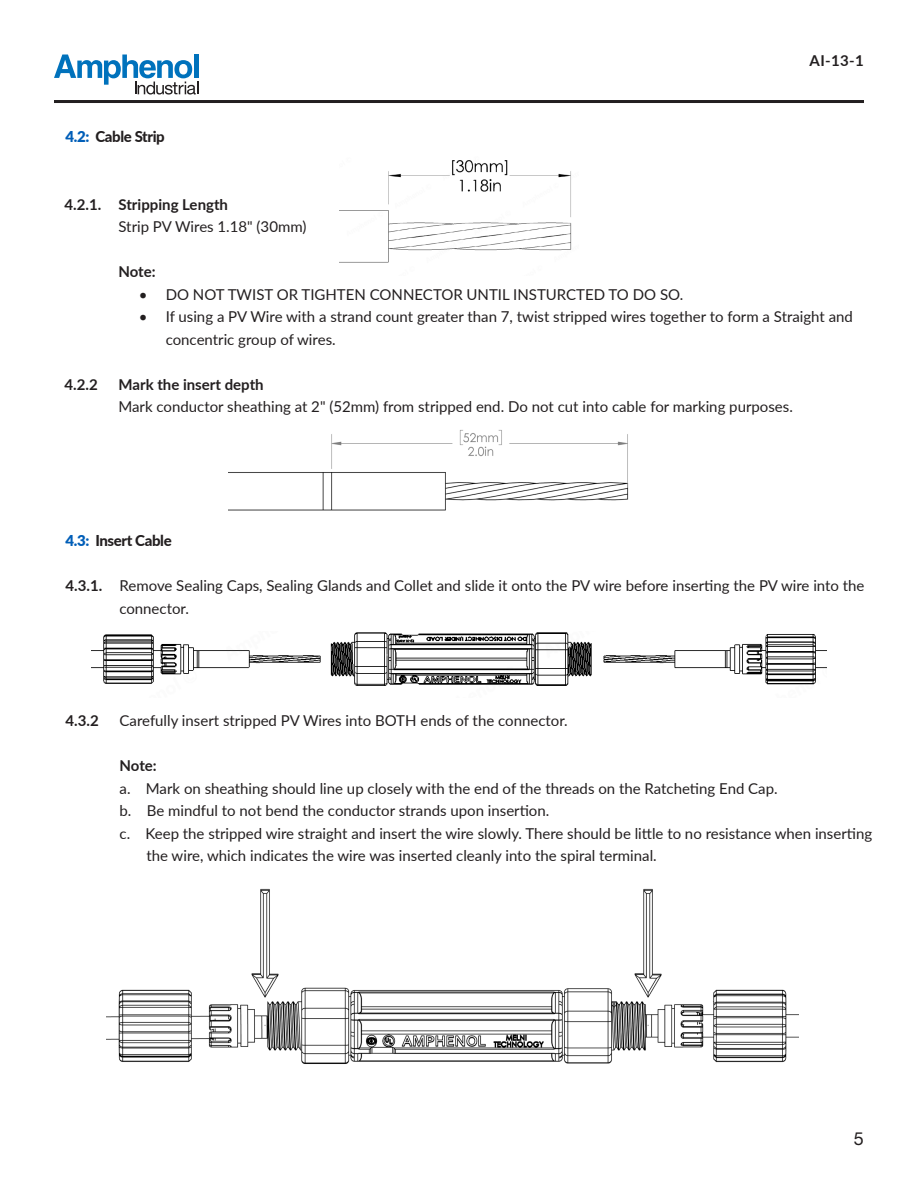
<style>
.page{position:relative;width:918px;height:1188px;background:#fff}
.page>*{position:absolute;margin:0;border:0;box-sizing:border-box;transform-origin:0 0}
.t1{font:18px "Helvetica Neue LT Std";color:#231f20}
.Paragraph_Style_2{font:15px/22.5px "Lato";color:#231f20}
.t2{font:800 15px "Lato";letter-spacing:-.025em;color:#231f20}
.Paragraph_Style_2-2{font:700 15px "Lato";letter-spacing:-.005em;color:#231f20}
.s1{font-weight:900;color:#005eb8}
.s2{font-weight:700}
</style>
<div class="page">
<img style="left:228px;top:430px;width:401px;height:81px">
<img style="left:107px;top:888px;width:691px;height:176px">
<img style="left:340px;top:160px;width:232px;height:103px">
<img style="left:91px;top:632px;width:736px;height:54px">
<svg style="left:54px;top:55px;width:144px;height:40px"></svg>
<hr style="left:54px;top:100px;width:810px;height:3px;background:#231f20">
<p class="t2" style="left:66px;top:125px;width:101px"><span class="s1">4.2:</span> Cable Strip</p>
<p class="Paragraph_Style_2-2" style="left:810px;top:50px;width:56px">AI-13-1</p>
<p class="Paragraph_Style_2" style="left:118px;top:193px;width:189px;text-indent:-54px"><span class="s2">4.2.1. Stripping Length<br></span>Strip PV Wires 1.18" (30mm)</p>
<p class="Paragraph_Style_2-2" style="left:118px;top:261px;width:39px">Note:</p>
<p class="Paragraph_Style_2" style="left:139px;top:283px;width:546px">• DO NOT TWIST OR TIGHTEN CONNECTOR UNTIL INSTURCTED TO DO SO.</p>
<p class="Paragraph_Style_2" style="left:166px;top:305px;width:689px;text-indent:-27px">• If using a PV Wire with a strand count greater than 7, twist stripped wires together to form a Straight and concentric group of wires.</p>
<p class="Paragraph_Style_2-2" style="left:64px;top:373px;width:35px">4.2.2</p>
<p class="Paragraph_Style_2" style="left:118px;top:373px;width:676px"><span class="s2">Mark the insert depth<br></span>Mark conductor sheathing at 2" (52mm) from stripped end. Do not cut into cable for marking purposes.</p>
<p class="t2" style="left:66px;top:530px;width:108px"><span class="s1">4.3:</span> Insert Cable</p>
<p class="Paragraph_Style_2" style="left:119px;top:574px;width:747px;text-indent:-54px"><span class="s2">4.3.1.</span> Remove Sealing Caps, Sealing Glands and Collet and slide it onto the PV wire before inserting the PV wire into the connector.</p>
<p class="Paragraph_Style_2-2" style="left:66px;top:710px;width:35px">4.3.2</p>
<p class="Paragraph_Style_2" style="left:120px;top:709px;width:450px">Carefully insert stripped PV Wires into BOTH ends of the connector.</p>
<p class="Paragraph_Style_2" style="left:120px;top:754px;width:660px"><span class="s2">Note:<br></span>a. Mark on sheathing should line up closely with the end of the threads on the Ratcheting End Cap.</p>
<p class="Paragraph_Style_2" style="left:120px;top:799px;width:431px">b. Be mindful to not bend the conductor strands upon insertion.</p>
<p class="Paragraph_Style_2" style="left:146px;top:822px;width:727px;text-indent:-27px">c. Keep the stripped wire straight and insert the wire slowly. There should be little to no resistance when inserting the wire, which indicates the wire was inserted cleanly into the spiral terminal.</p>
<p class="t1" style="left:854px;top:1128px;width:12px">5</p>
</div>
